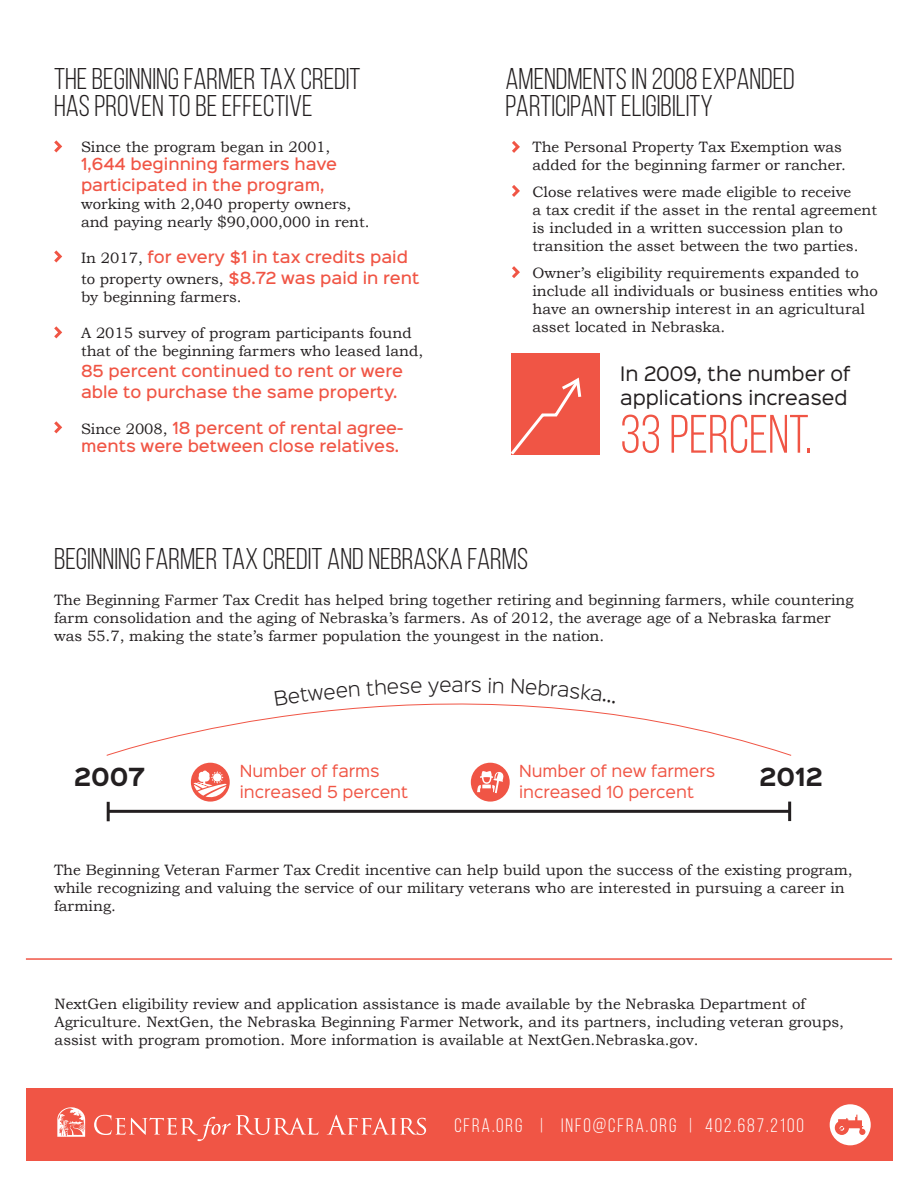
<style>
.page{position:relative;width:918px;height:1188px;background:#fff}
.page>*{position:absolute;margin:0;border:0;box-sizing:border-box;transform-origin:0 0}
.t1{font:54px "Bebas Neue";color:#f05545}
.t2{font:30px/27px "Bebas Neue";color:#231f20}
.t3{font:700 22.5px "Sinkin Sans 700";color:#231f20}
.t4{font:19.5px "Bebas Neue";letter-spacing:.1em;color:#fff}
.t5{font:18px/24px "Sinkin Sans 400";color:#231f20}
.t6{font:300 18px "Sinkin Sans 300";color:#231f20}
.t7{font:15px/18px "Bookman Old Style";color:#231f20}
.t8{font:500 15px/21px "Sinkin Sans 500";color:#f05545}
.t9{font:15px "Sinkin Sans 400";color:#f05545}
.s1{font-family:"Sinkin Sans 500";font-weight:500;color:#f05545}
.s2{font-family:"Bookman Old Style";font-weight:400;color:#231f20}
</style>
<div class="page">
<div style="left:26px;top:1089px;width:866px;height:72px;background:#f05545"></div>
<svg style="left:94px;top:1115px;width:224px;height:26px"></svg>
<svg style="left:327px;top:1115px;width:99px;height:20px"></svg>
<svg style="left:57px;top:1107px;width:28px;height:30px"></svg>
<div style="left:830px;top:1104px;width:41px;height:41px;background:#fff;border-radius:50%"></div>
<svg style="left:835px;top:1115px;width:30px;height:20px"></svg>
<svg style="left:106px;top:703px;width:686px;height:53px"></svg>
<svg style="left:54px;top:140px;width:9px;height:13px"></svg>
<svg style="left:54px;top:250px;width:9px;height:13px"></svg>
<svg style="left:54px;top:326px;width:9px;height:13px"></svg>
<svg style="left:54px;top:421px;width:9px;height:13px"></svg>
<svg style="left:512px;top:141px;width:8px;height:12px"></svg>
<svg style="left:512px;top:185px;width:8px;height:12px"></svg>
<svg style="left:512px;top:266px;width:8px;height:12px"></svg>
<div style="left:512px;top:353px;width:88px;height:102px;background:#f05545"></div>
<svg style="left:511px;top:378px;width:71px;height:77px"></svg>
<hr style="left:108px;top:810px;width:682px;height:3px;background:#231f20">
<hr style="left:107px;top:802px;width:3px;height:19px;background:#231f20">
<hr style="left:788px;top:802px;width:3px;height:19px;background:#231f20">
<div style="left:191px;top:763px;width:39px;height:39px;background:#f05545;border-radius:50%"></div>
<svg style="left:194px;top:770px;width:33px;height:28px"></svg>
<div style="left:471px;top:763px;width:39px;height:39px;background:#f05545;border-radius:50%"></div>
<svg style="left:477px;top:771px;width:27px;height:22px"></svg>
<hr style="left:26px;top:958px;width:866px;height:2px;background:#f05545">
<svg style="left:275px;top:703px;width:85px;height:3px"></svg>
<p class="t2" style="left:54px;top:64px;width:308px">THE BEGINNING FARMER TAX CREDIT<br>HAS PROVEN TO BE EFFECTIVE</p>
<p class="t7" style="left:81px;top:137px;width:258px">Since the program began in 2001,<br><span class="s1">1,644 beginning farmers have</span></p>
<p class="t7" style="left:81px;top:176px;width:290px"><span class="s1">participated in the program, </span>working with 2,040 property owners, and paying nearly $90,000,000 in rent.</p>
<p class="t8" style="left:81px;top:245px;width:340px"><span class="s2">In 2017,</span> for every $1 in tax credits paid <span class="s2">to property owners,</span> $8.72 was paid in rent</p>
<p class="t7" style="left:81px;top:287px;width:162px">by beginning farmers.</p>
<p class="t7" style="left:81px;top:323px;width:344px">A 2015 survey of program participants found that of the beginning farmers who leased land,</p>
<p class="t8" style="left:81px;top:359px;width:324px">85 percent continued to rent or were able to purchase the same property.</p>
<p class="t8" style="left:81px;top:417px;width:324px;line-height:18px"><span class="s2">Since 2008,</span> 18 percent of rental agree&shy;ments were between close relatives.</p>
<p class="t2" style="left:505px;top:64px;width:291px">AMENDMENTS IN 2008 EXPANDED<br>PARTICIPANT ELIGIBILITY</p>
<p class="t7" style="left:532px;top:137px;width:315px">The Personal Property Tax Exemption was added for the beginning farmer or rancher.</p>
<p class="t7" style="left:532px;top:182px;width:346px">Close relatives were made eligible to receive<br>a tax credit if the asset in the rental agreement is included in a written succession plan to transition the asset between the two parties.</p>
<p class="t7" style="left:532px;top:263px;width:347px">Owner’s eligibility requirements expanded to include all individuals or business entities who have an ownership interest in an agricultural asset located in Nebraska.</p>
<p class="t5" style="left:620px;top:360px;width:232px">In 2009, the number of applications increased</p>
<p class="t1" style="left:620px;top:405px;width:194px">33 PERCENT.</p>
<p class="t2" style="left:54px;top:545px;width:476px">BEGINNING FARMER TAX CREDIT AND NEBRASKA FARMS</p>
<p class="t7" style="left:54px;top:591px;width:801px">The Beginning Farmer Tax Credit has helped bring together retiring and beginning farmers, while countering farm consolidation and the aging of Nebraska’s farmers. As of 2012, the average age of a Nebraska farmer was 55.7, making the state’s farmer population the youngest in the nation.</p>
<p class="t6" style="left:452px;top:670px;width:21px">ar</p>
<p class="t9" style="left:240px;top:759px;width:141px">Number of farms</p>
<p class="t9" style="left:240px;top:780px;width:170px">increased 5 percent</p>
<p class="t9" style="left:519px;top:759px;width:198px">Number of new farmers</p>
<p class="t9" style="left:519px;top:780px;width:176px">increased 10 percent</p>
<p class="t3" style="left:74px;top:765px;width:72px">2007</p>
<p class="t3" style="left:759px;top:765px;width:65px">2012</p>
<p class="t7" style="left:54px;top:861px;width:800px">The Beginning Veteran Farmer Tax Credit incentive can help build upon the success of the existing program, while recognizing and valuing the service of our military veterans who are interested in pursuing a career in farming.</p>
<p class="t7" style="left:55px;top:995px;width:791px">NextGen eligibility review and application assistance is made available by the Nebraska Department of<br>Agriculture. NextGen, the Nebraska Beginning Farmer Network, and its partners, including veteran groups, assist with program promotion. More information is available at NextGen.Nebraska.gov.</p>
<h3 class="t4" style="left:454px;top:1115px;width:351px">CFRA.ORG | INFO@CFRA.ORG | 402.687.2100</h3>
</div>
